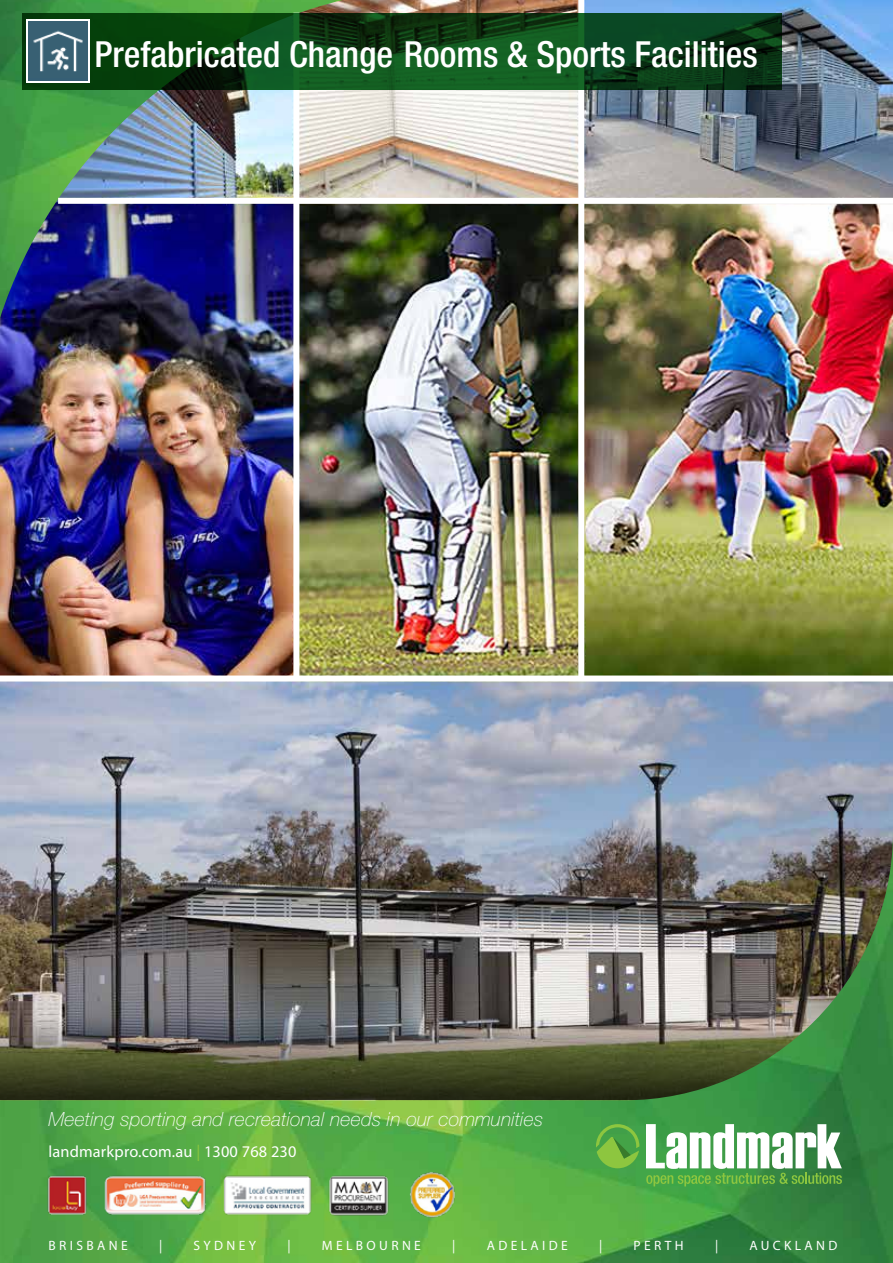
<style>
.page{position:relative;width:893px;height:1263px;background:#fff}
.page>*{position:absolute;margin:0;border:0;box-sizing:border-box;transform-origin:0 0}
.t1{font:500 condensed 36px "Helvetica Neue";color:#fff}
.t2{font:italic 100 19.5px "Helvetica Neue";letter-spacing:.01em;color:#fff}
.t3{font:16.35px "Myriad Pro";letter-spacing:.01em;color:#fff}
.t4{font:13.5px "Myriad Pro";letter-spacing:.25em;color:#fff}
.s1{color:#8dc63f}
</style>
<div class="page">
<img style="left:0;top:0;width:893px;height:831px">
<img style="left:0;top:0;width:343px;height:318px">
<img style="left:0;top:831px;width:893px;height:432px">
<svg style="left:596px;top:1124px;width:43px;height:44px;background:#63b042"></svg>
<svg style="left:646px;top:1124px;width:196px;height:62px"></svg>
<div style="left:0;top:675px;width:893px;height:6px;background:#fff"></div>
<div style="left:58px;top:198px;width:835px;height:6px;background:#fff"></div>
<div style="left:293px;top:13px;width:6px;height:664px;background:#fff"></div>
<div style="left:578px;top:0;width:6px;height:678px;background:#fff"></div>
<img style="left:30px;top:1153px;width:443px;height:84px">
<svg style="left:22px;top:13px;width:759px;height:76px;background:#0d4618"></svg>
<div style="left:27px;top:20px;width:63px;height:62px;background:#fff"></div>
<img style="left:28px;top:21px;width:60px;height:60px">
<h1 class="t1" style="left:95px;top:32px;width:665px">Prefabricated Change Rooms &amp; Sports Facilities</h1>
<p class="t2" style="left:49px;top:1107px;width:496px">Meeting sporting and recreational needs in our communities</p>
<p class="t3" style="left:49px;top:1141px;width:249px">landmarkpro.com.au <span class="s1">|</span> 1300 768 230</p>
<p class="t4" style="left:49px;top:1237px;width:81px">BRISBANE</p>
<p class="t4" style="left:159px;top:1237px;width:5px">|</p>
<p class="t4" style="left:193px;top:1237px;width:64px">SYDNEY</p>
<p class="t4" style="left:287px;top:1237px;width:5px">|</p>
<p class="t4" style="left:322px;top:1237px;width:101px">MELBOURNE</p>
<p class="t4" style="left:452px;top:1237px;width:5px">|</p>
<p class="t4" style="left:487px;top:1237px;width:83px">ADELAIDE</p>
<p class="t4" style="left:599px;top:1237px;width:5px">|</p>
<p class="t4" style="left:633px;top:1237px;width:52px">PERTH</p>
<p class="t4" style="left:715px;top:1237px;width:5px">|</p>
<p class="t4" style="left:749px;top:1237px;width:89px">AUCKLAND</p>
</div>
